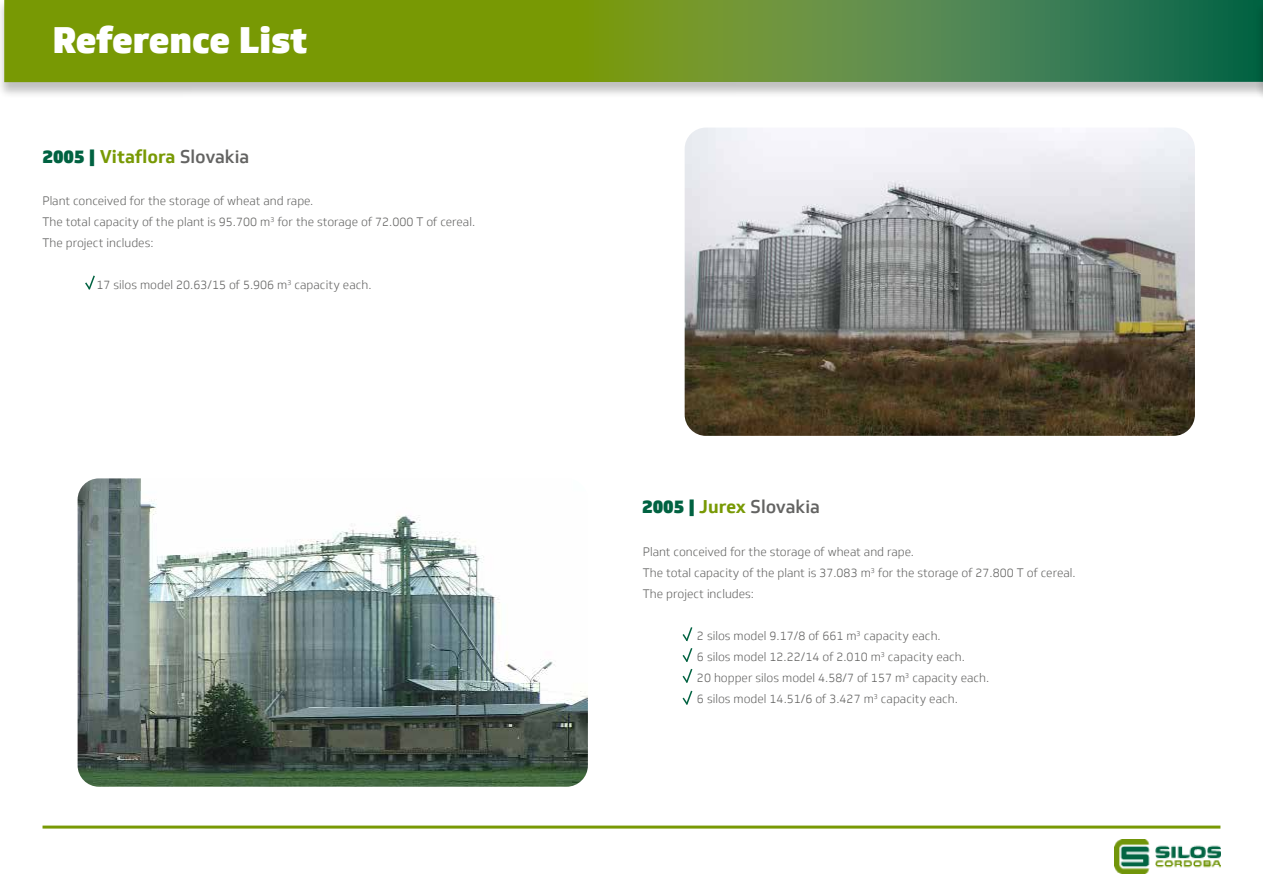
<style>
.page{position:relative;width:1263px;height:893px;background:#fff}
.page>*{position:absolute;margin:0;border:0;box-sizing:border-box;transform-origin:0 0}
.t1{font:900 36px "Soleto";letter-spacing:-.01em;color:#fff}
.t2{font:700 18px "Soleto";color:#789904}
.t3{font:500 18px "Soleto";color:#636362}
.t4{font:300 12px/21px "Soleto";color:#636362}
.s1{font-weight:900;color:#006241}
.s2{font-weight:500;color:#636362}
.s3{font-weight:700;color:#789904}
</style>
<div class="page">
<div style="left:0;top:0;width:1263px;height:99px;background:#000;opacity:.25"></div>
<svg style="left:4px;top:0;width:1251px;height:82px;background:#628f25"></svg>
<svg style="left:85px;top:275px;width:10px;height:15px"></svg>
<img style="left:685px;top:128px;width:510px;height:308px">
<svg style="left:682px;top:627px;width:11px;height:78px"></svg>
<img style="left:78px;top:478px;width:510px;height:309px">
<hr style="left:43px;top:826px;width:1177px;height:3px;background:#789904">
<img style="left:1114px;top:840px;width:106px;height:34px">
<div style="left:1255px;top:0;width:8px;height:102px;background:#000;opacity:.25"></div>
<svg style="left:1262px;top:0;width:1px;height:85px"></svg>
<h1 class="t1" style="left:53px;top:17px;width:256px">Reference List</h1>
<h2 class="t2" style="left:43px;top:145px;width:208px"><span class="s1">2005 |</span> Vitaflora <span class="s2">Slovakia</span></h2>
<p class="t4" style="left:43px;top:190px;width:434px">Plant conceived for the storage of wheat and rape.<br>The total capacity of the plant is 95.700 m<sup>3</sup> for the storage of 72.000 T of cereal.<br>The project includes:</p>
<p class="t4" style="left:97px;top:274px;width:277px">17 silos model 20.63/15 of 5.906 m<sup>3</sup> capacity each.</p>
<h2 class="t3" style="left:642px;top:496px;width:179px"><span class="s1">2005 |</span> <span class="s3">Jurex</span> Slovakia</h2>
<p class="t4" style="left:643px;top:541px;width:434px">Plant conceived for the storage of wheat and rape.<br>The total capacity of the plant is 37.083 m<sup>3</sup> for the storage of 27.800 T of cereal.<br>The project includes:</p>
<p class="t4" style="left:697px;top:625px;width:294px">2 silos model 9.17/8 of 661 m<sup>3</sup> capacity each.<br>6 silos model 12.22/14 of 2.010 m<sup>3</sup> capacity each.<br>20 hopper silos model 4.58/7 of 157 m<sup>3</sup> capacity each.<br>6 silos model 14.51/6 of 3.427 m<sup>3</sup> capacity each.</p>
</div>
